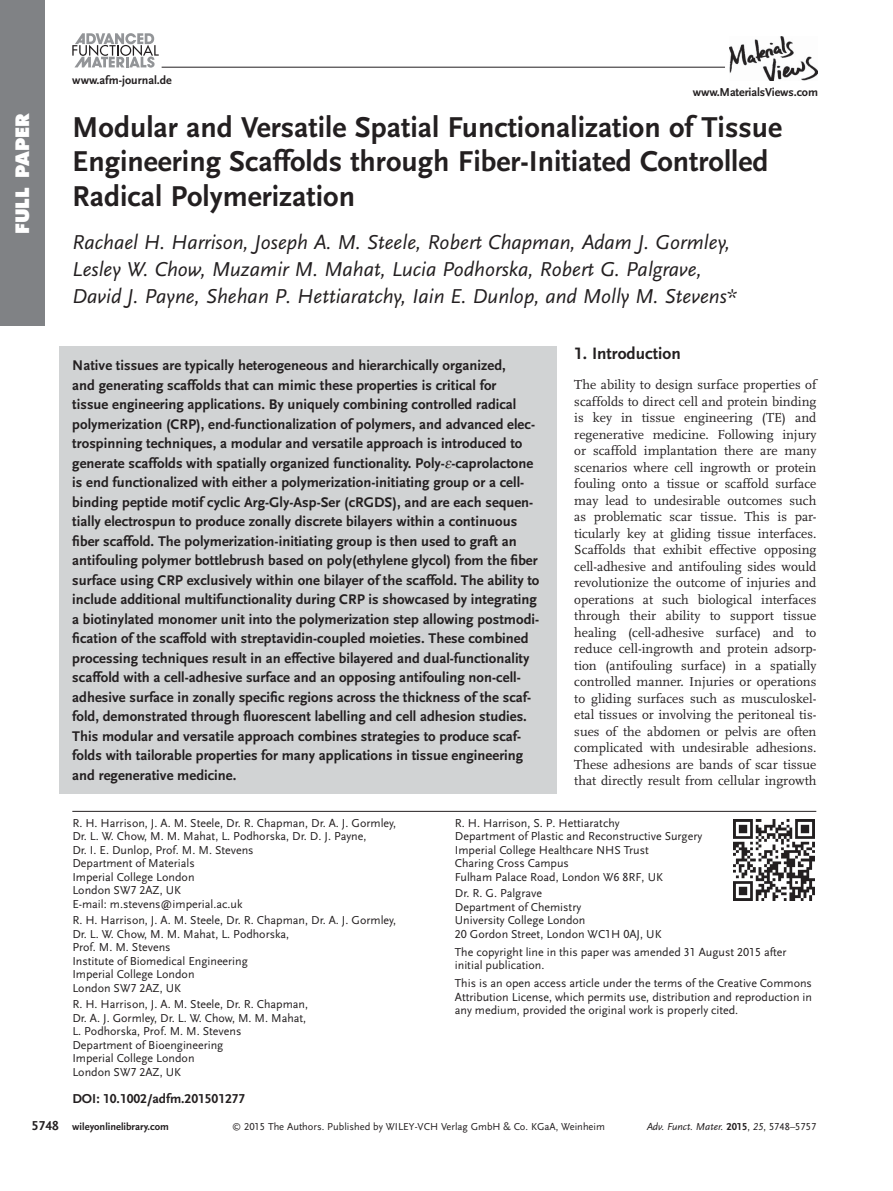
<style>
.page{position:relative;width:893px;height:1191px;background:#fff}
.page>*{position:absolute;margin:0;border:0;box-sizing:border-box;transform-origin:0 0}
.t1{font:700 30px/34.5px "Scala Sans LF";color:#231f20}
.t2{font:italic 21px/27px "Scala Sans LF";color:#231f20}
.t3{font:800 18px "Futura";letter-spacing:.005em;color:#fff}
.t4{font:700 17.25px "Scala Sans LF";color:#231f20}
.t5{font:700 14.7px/19.5px "Scala Sans LF";color:#231f20}
.t6{font:13.5px/16.5px "Scala LF";color:#231f20;text-align:justify}
.t7{font:700 13.5px "Scala Sans LF";color:#231f20}
.t8{font:12px/13.5px "Scala Sans LF";color:#231f20}
.t9{font:700 12px "Scala Sans LF";letter-spacing:-.01em;color:#231f20}
.t10{font:10.5px "Scala Sans LF";color:#231f20}
.t11{font:italic 10.5px "Scala Sans LF";color:#231f20}
.t12{font:700 10.5px "Scala Sans LF";color:#231f20}
.s1{font-size:13.5px}
.s2{font-size:9px}
.s3{font-weight:700;font-style:normal}
.s4{font-style:normal}
</style>
<div class="page">
<hr style="left:162px;top:67px;width:563px;height:1px;background:#231f20">
<svg style="left:72px;top:33px;width:87px;height:35px"></svg>
<div style="left:0;top:0;width:44px;height:325px;background:#808285"></div>
<img style="left:729px;top:36px;width:88px;height:45px">
<div style="left:59px;top:346px;width:497px;height:447px;background:#d1d3d4"></div>
<img style="left:733px;top:819px;width:82px;height:82px">
<hr style="left:72px;top:811px;width:744px;height:1px;background:#231f20">
<p class="t3" style="left:15px;top:234px;width:123px;rotate:-90deg">FULL PAPER</p>
<p class="t9" style="left:72px;top:74px;width:101px">www.afm-journal.de</p>
<p class="t9" style="left:693px;top:87px;width:127px">www.MaterialsViews.com</p>
<h1 class="t1" style="left:72px;top:111px;width:711px">Modular and Versatile Spatial Functionalization of Tissue<br>Engineering Scaffolds through Fiber-Initiated Controlled<br>Radical Polymerization</h1>
<h2 class="t2" style="left:72px;top:230px;width:667px">Rachael H. Harrison , Joseph A. M. Steele , Robert Chapman , Adam J. Gormley ,<br>Lesley W. Chow , Muzamir M. Mahat , Lucia Podhorska , Robert G. Palgrave ,<br>David J. Payne , Shehan P. Hettiaratchy , Iain E. Dunlop , and Molly M. Stevens *</h2>
<p class="t5" style="left:72px;top:356px;width:469px">Native tissues are typically heterogeneous and hierarchically organized,<br>and generating scaffolds that can mimic these properties is critical for<br>tissue engineering applications. By uniquely combining controlled radical polymerization (CRP), end-functionalization of polymers, and advanced elec&shy;trospinning techniques, a modular and versatile approach is introduced to generate scaffolds with spatially organized functionality. Poly- -caprolactone is end functionalized with either a polymerization-initiating group or a cell&shy;binding peptide motif cyclic Arg-Gly-Asp-Ser (cRGDS), and are each sequen&shy;tially electrospun to produce zonally discrete bilayers within a continuous fiber scaffold. The polymerization-initiating group is then used to graft an antifouling polymer bottlebrush based on poly(ethylene glycol) from the fiber surface using CRP exclusively within one bilayer of the scaffold. The ability to include additional multifunctionality during CRP is showcased by integrating a biotinylated monomer unit into the polymerization step allowing postmodi&shy;fication of the scaffold with streptavidin-coupled moieties. These combined processing techniques result in an effective bilayered and dual-functionality scaffold with a cell-adhesive surface and an opposing antifouling non-cell&shy;adhesive surface in zonally specific regions across the thickness of the scaf&shy;fold, demonstrated through fluorescent labelling and cell adhesion studies.<br>This modular and versatile approach combines strategies to produce scaf&shy;folds with tailorable properties for many applications in tissue engineering and regenerative medicine.</p>
<p class="t4" style="left:574px;top:345px;width:108px">1. Introduction</p>
<p class="t6" style="left:574px;top:377px;width:244px">The ability to design surface properties of scaffolds to direct cell and protein binding is key in tissue engineering (TE) and regenerative medicine. Following injury or scaffold implantation there are many scenarios where cell ingrowth or protein fouling onto a tissue or scaffold surface may lead to undesirable outcomes such as problematic scar tissue. This is par&shy;ticularly key at gliding tissue interfaces.<br>Scaffolds that exhibit effective opposing cell-adhesive and antifouling sides would revolutionize the outcome of injuries and operations at such biological interfaces through their ability to support tissue healing (cell-adhesive surface) and to reduce cell-ingrowth and protein adsorp&shy;tion (antifouling surface) in a spatially controlled manner. Injuries or operations to gliding surfaces such as musculoskel&shy;etal tissues or involving the peritoneal tis&shy;sues of the abdomen or pelvis are often complicated with undesirable adhesions.<br>These adhesions are bands of scar tissue that directly result from cellular ingrowth</p>
<p class="t8" style="left:72px;top:816px;width:325px">R. H. Harrison, J. A. M. Steele, Dr. R. Chapman, Dr. A. J. Gormley, Dr. L. W. Chow, M. M. Mahat, L. Podhorska, Dr. D. J. Payne,<br>Dr. I. E. Dunlop, Prof. M. M. Stevens<br>Department of Materials<br>Imperial College London<br>London SW7 2AZ , UK<br>E-mail: m.stevens@imperial.ac.uk</p>
<p class="t8" style="left:72px;top:914px;width:325px">R. H. Harrison, J. A. M. Steele, Dr. R. Chapman, Dr. A. J. Gormley, Dr. L. W. Chow, M. M. Mahat, L. Podhorska,<br>Prof. M. M. Stevens<br>Institute of Biomedical Engineering<br>Imperial College London<br>London SW7 2AZ , UK</p>
<p class="t8" style="left:72px;top:998px;width:237px">R. H. Harrison, J. A. M. Steele, Dr. R. Chapman,<br>Dr. A. J. Gormley, Dr. L. W. Chow, M. M. Mahat,<br>L. Podhorska, Prof. M. M. Stevens<br>Department of Bioengineering<br>Imperial College London<br>London SW7 2AZ , UK</p>
<p class="t7" style="left:72px;top:1092px;width:174px">DOI: 10.1002/adfm.201501277</p>
<p class="t8" style="left:455px;top:816px;width:249px">R. H. Harrison, S. P. Hettiaratchy<br>Department of Plastic and Reconstructive Surgery Imperial College Healthcare NHS Trust<br>Charing Cross Campus<br>Fulham Palace Road , London W6 8RF , UK</p>
<p class="t8" style="left:455px;top:887px;width:208px">Dr. R. G. Palgrave<br>Department of Chemistry<br>University College London<br>20 Gordon Street , London WC1H 0AJ , UK</p>
<p class="t8" style="left:455px;top:945px;width:333px">The copyright line in this paper was amended 31 August 2015 after initial publication.</p>
<p class="t8" style="left:455px;top:977px;width:359px;text-align:justify">This is an open access article under the terms of the Creative Commons Attribution License, which permits use, distribution and reproduction in any medium, provided the original work is properly cited.</p>
<p class="t12" style="left:32px;top:1122px;width:138px"><span class="s1">5748</span> wileyonlinelibrary.com</p>
<p class="t10" style="left:232px;top:1122px;width:374px"><span class="s2">©</span> 2015 The Authors. Published by WILEY-VCH Verlag GmbH &amp; Co. KGaA, Weinheim</p>
<p class="t11" style="left:647px;top:1122px;width:171px">Adv. Funct. Mater. <span class="s3">2015</span><span class="s4">,</span> 25<span class="s4">, 5748–5757</span></p>
</div>
